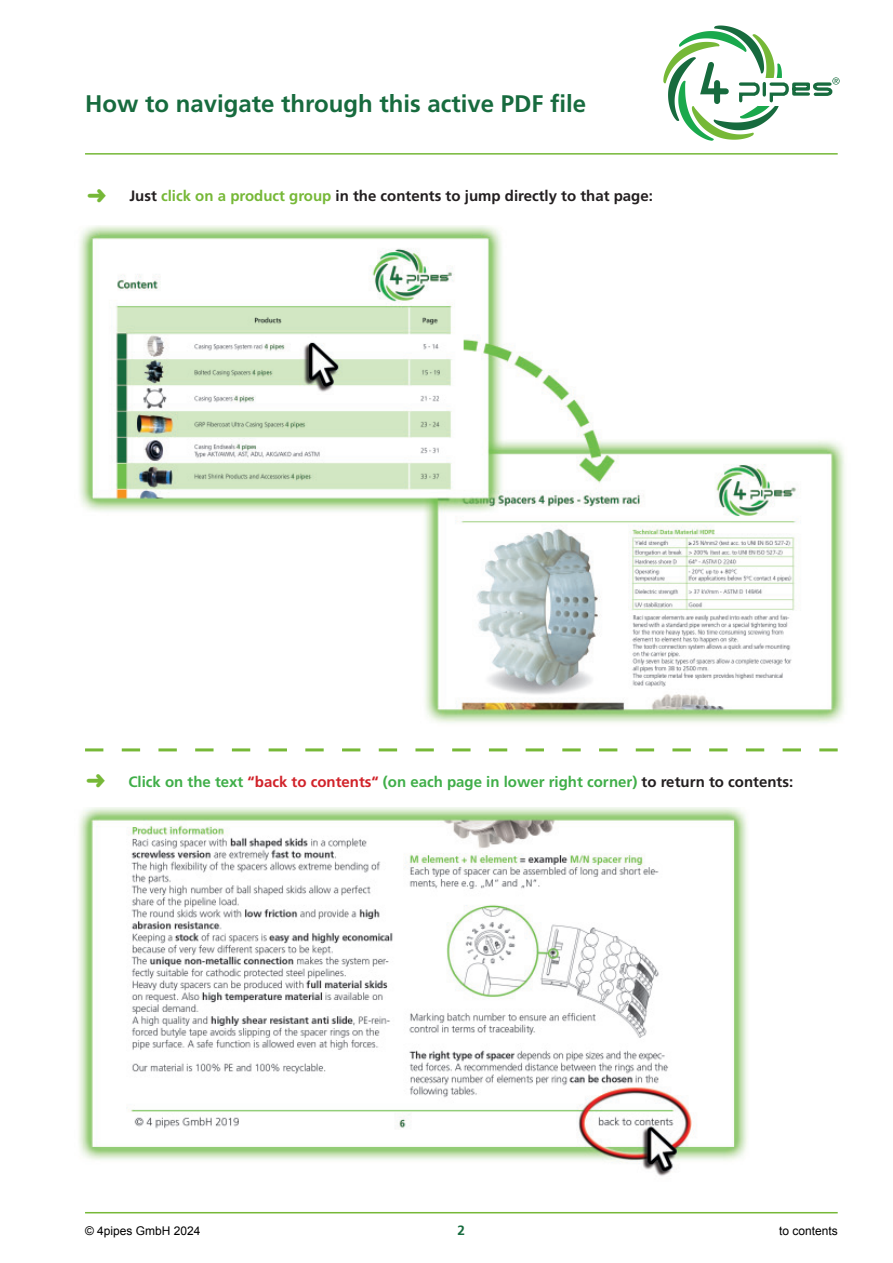
<style>
.page{position:relative;width:893px;height:1263px;background:#fff}
.page>*{position:absolute;margin:0;border:0;box-sizing:border-box;transform-origin:0 0}
.t1{font:700 24px "Frutiger";color:#176b3e}
.t2{font:700 15px "Frutiger";color:#40ae49}
.t3{font:700 15px "Frutiger";color:#231f20}
.t4{font:700 13.5px "Frutiger";color:#176b3e}
.t5{font:12px "Arial";color:#000}
.s1{color:#76b837}
.s2{color:#d1232a}
.s3{color:#231f20}
</style>
<div class="page">
<svg style="left:663px;top:26px;width:177px;height:115px"></svg>
<hr style="left:85px;top:1212px;width:753px;height:1px;background:#76b837">
<hr style="left:85px;top:153px;width:753px;height:2px;background:#76b837">
<img style="left:79px;top:225px;width:766px;height:951px">
<svg style="left:85px;top:748px;width:753px;height:3px"></svg>
<div style="left:74px;top:770px;width:760px;height:37px;background:#fff"></div>
<h1 class="t1" style="left:85px;top:90px;width:503px">How to navigate through this active PDF file</h1>
<p class="t3" style="left:87px;top:187px;width:567px"><span class="s1">➜</span> Just <span class="s1">click on a product group</span> in the contents to jump directly to that page:</p>
<p class="t2" style="left:86px;top:773px;width:709px"><span class="s1">➜</span> Click on the text <span class="s2">“back to contents“</span> (on each page in lower right corner) <span class="s3">to return to contents:</span></p>
<p class="t4" style="left:458px;top:1222px;width:9px">2</p>
<p class="t5" style="left:85px;top:1223px;width:117px">© 4pipes GmbH 2024</p>
<p class="t5" style="left:779px;top:1223px;width:60px">to contents</p>
</div>
